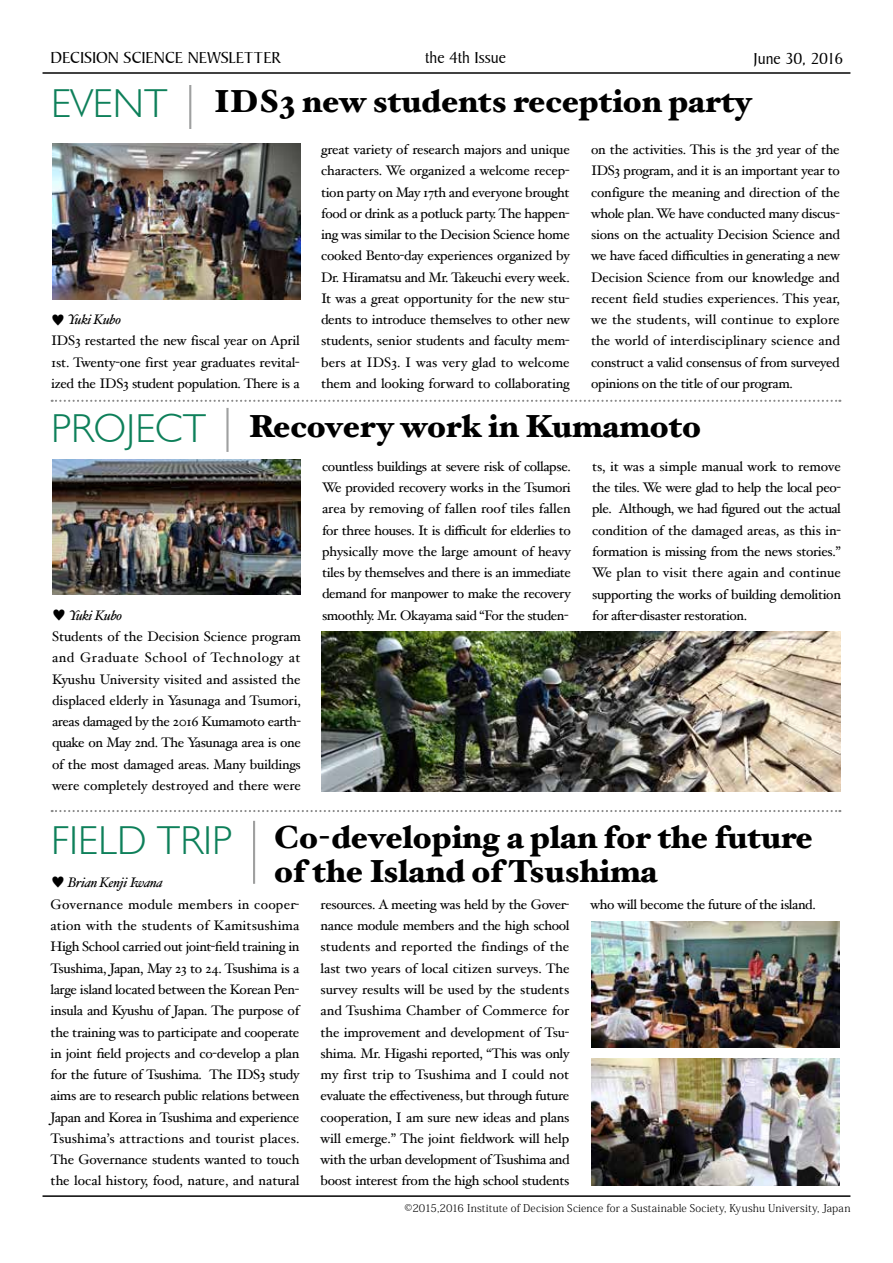
<style>
.page{position:relative;width:893px;height:1263px;background:#fff}
.page>*{position:absolute;margin:0;border:0;box-sizing:border-box;transform-origin:0 0}
.t1{font:300 40.35px "Humanist 521 BT";color:#0e805a}
.t2{font:900 31.95px "Hoefler Text";color:#000}
.t3{font:16.95px "Baker Signet BT";letter-spacing:-.01em;color:#000}
.t4{font:13.8px/21.3px "Hoefler Text";letter-spacing:-.02em;color:#000;text-align:justify}
.t5{font:italic 13.8px "Hoefler Text";letter-spacing:-.025em;color:#000}
.t6{font:300 10.65px "Koz Min Pr 6 N";letter-spacing:.01em;color:#000}
.s1{font-family:"Koz Min Pr 6 N"}
.s2{font-style:italic}
.s3{font-family:"Humanist 521 BT";font-weight:300;font-size:40.35px;color:#0e805a}
.s4{font-family:"Koz Min Pr 6 N";font-style:normal}
</style>
<div class="page">
<hr style="left:43px;top:72px;width:807px;height:2px;background:#000">
<hr style="left:43px;top:1195px;width:807px;height:2px;background:#000">
<svg style="left:52px;top:400px;width:788px;height:2px"></svg>
<svg style="left:52px;top:810px;width:788px;height:2px"></svg>
<img style="left:52px;top:144px;width:249px;height:156px">
<img style="left:52px;top:460px;width:249px;height:134px">
<img style="left:591px;top:921px;width:249px;height:127px">
<hr style="left:189px;top:85px;width:2px;height:44px;background:#9fa0a0">
<hr style="left:226px;top:408px;width:3px;height:44px;background:#9fa0a0">
<hr style="left:253px;top:821px;width:2px;height:63px;background:#9fa0a0">
<img style="left:322px;top:631px;width:518px;height:160px">
<img style="left:591px;top:1059px;width:249px;height:126px">
<p class="t3" style="left:51px;top:47px;width:231px">DECISION SCIENCE NEWSLETTER</p>
<p class="t3" style="left:425px;top:47px;width:83px">the 4th Issue</p>
<p class="t3" style="left:754px;top:48px;width:91px">June 30, 2016</p>
<h1 class="t1" style="left:51px;top:78px;width:118px">EVENT</h1>
<h2 class="t2" style="left:214px;top:82px;width:540px">IDS3 new students reception party</h2>
<p class="t4" style="left:51px;top:309px;width:250px;text-align:left"><span class="s1">♥</span> <span class="s2">Yuki Kubo<br></span>IDS3 restarted the new fiscal year on April 1st. Twenty-one first year graduates revital&shy;ized the IDS3 student population. There is a</p>
<p class="t4" style="left:321px;top:139px;width:250px">great variety of research majors and unique characters. We organized a welcome recep&shy;tion party on May 17th and everyone brought food or drink as a potluck party. The happen&shy;ing was similar to the Decision Science home cooked Bento-day experiences organized by Dr. Hiramatsu and Mr. Takeuchi every week.<br>It was a great opportunity for the new stu&shy;dents to introduce themselves to other new students, senior students and faculty mem&shy;bers at IDS3. I was very glad to welcome them and looking forward to collaborating</p>
<p class="t4" style="left:591px;top:139px;width:250px">on the activities. This is the 3rd year of the IDS3 program, and it is an important year to configure the meaning and direction of the whole plan. We have conducted many discus&shy;sions on the actuality Decision Science and we have faced difficulties in generating a new Decision Science from our knowledge and recent field studies experiences. This year, we the students, will continue to explore the world of interdisciplinary science and construct a valid consensus of from surveyed opinions on the title of our program.</p>
<h2 class="t2" style="left:51px;top:407px;width:651px"><span class="s3">PROJECT</span> Recovery work in Kumamoto</h2>
<p class="t4" style="left:52px;top:604px;width:250px;text-align:left"><span class="s1">♥</span> <span class="s2">Yuki Kubo<br></span>Students of the Decision Science program and Graduate School of Technology at Kyushu University visited and assisted the displaced elderly in Yasunaga and Tsumori, areas damaged by the 2016 Kumamoto earth&shy;quake on May 2nd. The Yasunaga area is one of the most damaged areas. Many buildings were completely destroyed and there were</p>
<p class="t4" style="left:322px;top:455px;width:250px">countless buildings at severe risk of collapse.<br>We provided recovery works in the Tsumori area by removing of fallen roof tiles fallen for three houses. It is difficult for elderlies to physically move the large amount of heavy tiles by themselves and there is an immediate demand for manpower to make the recovery smoothly. Mr. Okayama said “For the studen-</p>
<p class="t4" style="left:592px;top:455px;width:250px">ts, it was a simple manual work to remove the tiles. We were glad to help the local peo&shy;ple. Although, we had figured out the actual condition of the damaged areas, as this in&shy;formation is missing from the news stories.” We plan to visit there again and continue supporting the works of building demolition for after-disaster restoration.</p>
<h2 class="t2" style="left:51px;top:819px;width:763px"><span class="s3">FIELD TRIP</span> Co-developing a plan for the future</h2>
<p class="t5" style="left:51px;top:874px;width:113px"><span class="s4">♥</span> Brian Kenji Iwana</p>
<h2 class="t2" style="left:274px;top:853px;width:385px">of the Island of Tsushima</h2>
<p class="t4" style="left:51px;top:893px;width:250px">Governance module members in cooper&shy;ation with the students of Kamitsushima High School carried out joint-field training in Tsushima, Japan, May 23 to 24. Tsushima is a large island located between the Korean Pen&shy;insula and Kyushu of Japan. The purpose of the training was to participate and cooperate in joint field projects and co-develop a plan for the future of Tsushima. The IDS3 study aims are to research public relations between Japan and Korea in Tsushima and experience Tsushima’s attractions and tourist places.<br>The Governance students wanted to touch the local history, food, nature, and natural</p>
<p class="t4" style="left:321px;top:893px;width:250px">resources. A meeting was held by the Gover&shy;nance module members and the high school students and reported the findings of the last two years of local citizen surveys. The survey results will be used by the students and Tsushima Chamber of Commerce for the improvement and development of Tsu&shy;shima. Mr. Higashi reported, “This was only my first trip to Tsushima and I could not evaluate the effectiveness, but through future cooperation, I am sure new ideas and plans will emerge.” The joint fieldwork will help with the urban development of Tsushima and boost interest from the high school students</p>
<p class="t4" style="left:591px;top:893px;width:227px">who will become the future of the island.</p>
<p class="t6" style="left:405px;top:1202px;width:447px">©2015,2016 Institute of Decision Science for a Sustainable Society, Kyushu University, Japan</p>
</div>
